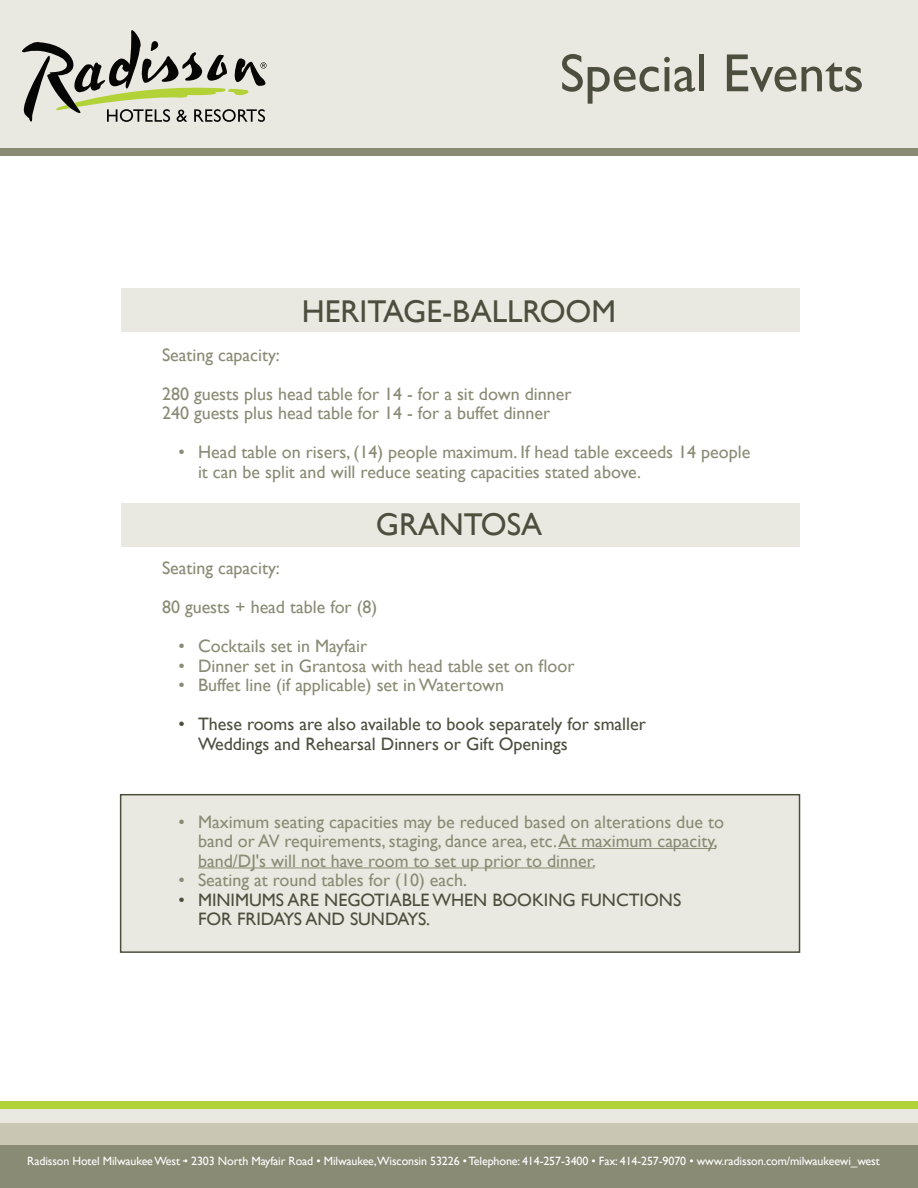
<style>
.page{position:relative;width:918px;height:1188px;background:#fff}
.page>*{position:absolute;margin:0;border:0;box-sizing:border-box;transform-origin:0 0}
.t1{font:54px "Gill Sans";color:#4c4e3e}
.t2{font:31.5px "Gill Sans";color:#4c4e3e}
.t3{font:18px/19.5px "Gill Sans";color:#8a8b75}
.t4{font:18px/19.5px "Gill Sans";color:#4c4e3e}
.t5{font:12px "Gill Sans";letter-spacing:-.01em;color:#fff}
</style>
<div class="page">
<div style="left:0;top:1101px;width:918px;height:8px;background:#b2d239"></div>
<div style="left:0;top:148px;width:918px;height:8px;background:#8a8b75"></div>
<div style="left:0;top:1123px;width:918px;height:22px;background:#c9c6b4"></div>
<div style="left:0;top:0;width:918px;height:148px;background:#eae9e1"></div>
<div style="left:0;top:1109px;width:918px;height:14px;background:#eae9e1"></div>
<div style="left:0;top:1145px;width:918px;height:43px;background:#8a8b75"></div>
<svg style="left:22px;top:30px;width:245px;height:92px"></svg>
<div style="left:120px;top:794px;width:680px;height:159px;background:#eae9e1;border:2px solid #4c4e3e"></div>
<div style="left:121px;top:503px;width:678px;height:43px;background:#eae9e1"></div>
<div style="left:121px;top:288px;width:678px;height:43px;background:#eae9e1"></div>
<hr style="left:558px;top:848px;width:158px;height:1px;background:#8a8b75">
<hr style="left:198px;top:868px;width:396px;height:1px;background:#8a8b75">
<h1 class="t1" style="left:560px;top:42px;width:306px">Special Events</h1>
<h2 class="t2" style="left:302px;top:293px;width:316px">HERITAGE-BALLROOM</h2>
<p class="t3" style="left:162px;top:335px;width:411px;line-height:39px">Seating capacity:<br>280 guests plus head table for 14 - for a sit down dinner</p>
<p class="t3" style="left:162px;top:403px;width:390px">240 guests plus head table for 14 - for a buffet dinner</p>
<p class="t3" style="left:198px;top:442px;width:554px;text-indent:-19px">• Head table on risers, (14) people maximum. If head table exceeds 14 people it can be split and will reduce seating capacities stated above.</p>
<h2 class="t2" style="left:376px;top:506px;width:168px">GRANTOSA</h2>
<p class="t3" style="left:162px;top:548px;width:217px;line-height:39px">Seating capacity:<br>80 guests + head table for (8)</p>
<p class="t3" style="left:179px;top:636px;width:190px">• Cocktails set in Mayfair</p>
<p class="t3" style="left:179px;top:656px;width:397px">• Dinner set in Grantosa with head table set on floor</p>
<p class="t3" style="left:179px;top:675px;width:327px">• Buffet line (if applicable) set in Watertown</p>
<p class="t4" style="left:198px;top:714px;width:449px;text-indent:-19px">• These rooms are also available to book separately for smaller<br>Weddings and Rehearsal Dinners or Gift Openings</p>
<p class="t3" style="left:198px;top:812px;width:528px;text-indent:-19px">• Maximum seating capacities may be reduced based on alterations due to band or AV requirements, staging, dance area, etc. At maximum capacity, band/DJ's will not have room to set up prior to dinner.</p>
<p class="t3" style="left:179px;top:870px;width:290px">• Seating at round tables for (10) each.</p>
<p class="t4" style="left:198px;top:890px;width:485px;text-indent:-19px">• MINIMUMS ARE NEGOTIABLE WHEN BOOKING FUNCTIONS<br>FOR FRIDAYS AND SUNDAYS.</p>
<p class="t5" style="left:27px;top:1154px;width:854px">Radisson Hotel Milwaukee West·• 2303 North Mayfair Road • Milwaukee,Wisconsin 53226 • Telephone: 414-257-3400 • Fax: 414-257-9070 • www.radisson.com/milwaukeewi_west</p>
</div>
